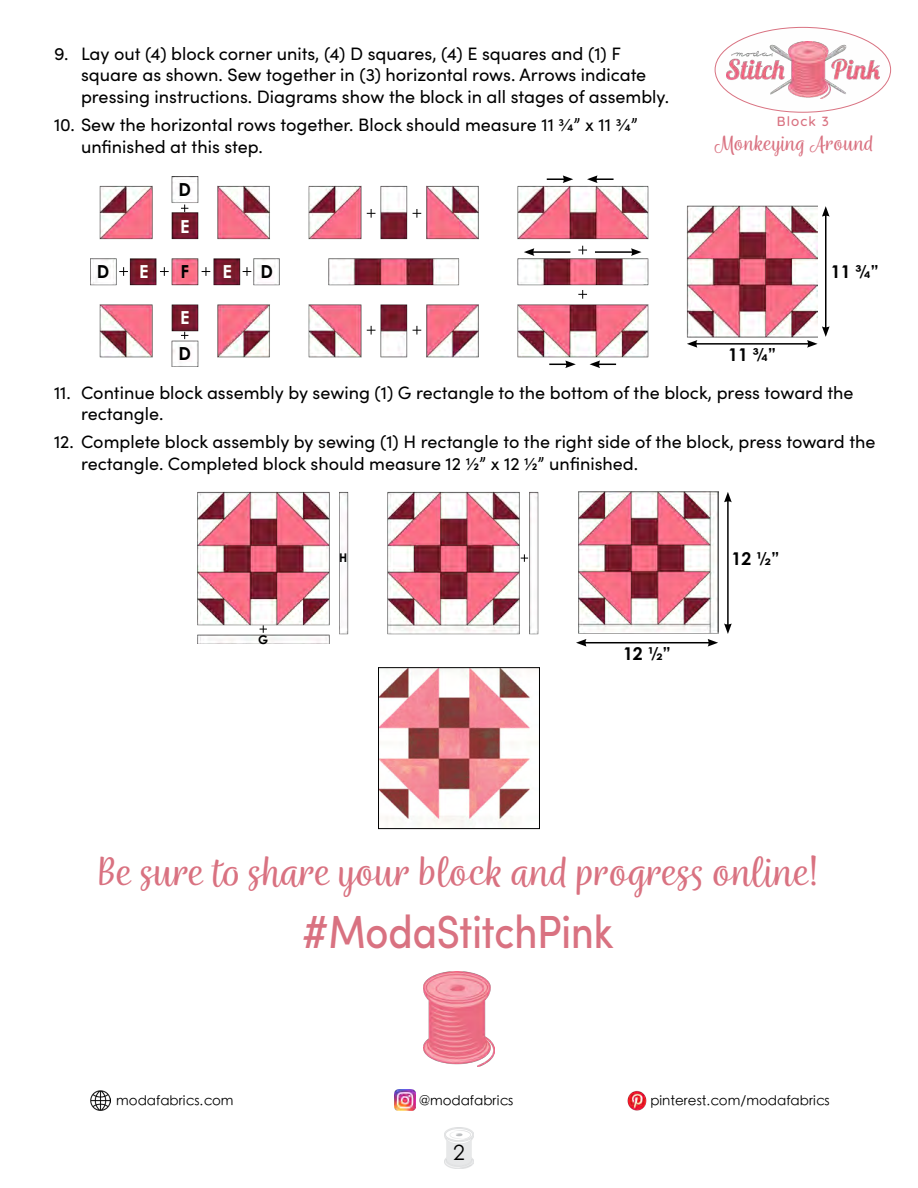
<style>
.page{position:relative;width:918px;height:1188px;background:#fff}
.page>*{position:absolute;margin:0;border:0;box-sizing:border-box;transform-origin:0 0}
.t1{font:46.5px "Wreath";color:#d97281}
.t2{font:condensed 46.5px "Sofia Pro";color:#d97281}
.t3{font:24px "Wreath";letter-spacing:.01em;color:#d97281}
.t4{font:21px "Century Gothic Pro";color:#000}
.t5{font:18px/21.6px "Sofia Pro";color:#000}
.t6{font:700 18px "Century Gothic Pro";color:#000}
.t7{font:700 18px "Century Gothic Pro";color:#fff}
.t8{font:700 17.55px "Century Gothic Pro";color:#000}
.t9{font:13.5px "ST Heiti";color:#000}
.t10{font:500 13.5px "Quicksand";letter-spacing:.08em;color:#d97281}
.t11{font:700 12px "Century Gothic Pro";color:#000}
</style>
<div class="page">
<img style="left:444px;top:1128px;width:30px;height:40px">
<img style="left:726px;top:41px;width:154px;height:57px">
<img style="left:423px;top:971px;width:72px;height:95px">
<img style="left:627px;top:1091px;width:20px;height:20px">
<img style="left:90px;top:1090px;width:21px;height:21px">
<img style="left:395px;top:1090px;width:21px;height:21px">
<img style="left:380px;top:669px;width:158px;height:158px">
<div style="left:378px;top:667px;width:162px;height:162px;border:1px solid #000"></div>
<img style="left:90px;top:177px;width:728px;height:189px">
<hr style="left:695px;top:343px;width:114px;height:2px;background:#000">
<svg style="left:687px;top:340px;width:10px;height:8px"></svg>
<hr style="left:825px;top:214px;width:2px;height:115px;background:#000">
<svg style="left:822px;top:206px;width:8px;height:11px"></svg>
<svg style="left:807px;top:326px;width:23px;height:22px"></svg>
<svg style="left:119px;top:267px;width:9px;height:9px"></svg>
<svg style="left:160px;top:267px;width:9px;height:9px"></svg>
<svg style="left:202px;top:267px;width:8px;height:9px"></svg>
<svg style="left:243px;top:267px;width:8px;height:9px"></svg>
<svg style="left:181px;top:205px;width:7px;height:7px"></svg>
<svg style="left:181px;top:332px;width:7px;height:7px"></svg>
<svg style="left:367px;top:209px;width:8px;height:9px"></svg>
<svg style="left:413px;top:209px;width:8px;height:9px"></svg>
<svg style="left:367px;top:326px;width:8px;height:9px"></svg>
<svg style="left:413px;top:326px;width:8px;height:9px"></svg>
<svg style="left:578px;top:246px;width:9px;height:8px"></svg>
<svg style="left:578px;top:290px;width:9px;height:9px"></svg>
<img style="left:197px;top:492px;width:521px;height:152px">
<svg style="left:260px;top:625px;width:7px;height:8px"></svg>
<svg style="left:521px;top:554px;width:7px;height:8px"></svg>
<hr style="left:584px;top:642px;width:126px;height:1px;background:#000">
<svg style="left:576px;top:639px;width:11px;height:8px"></svg>
<svg style="left:708px;top:639px;width:10px;height:8px"></svg>
<hr style="left:727px;top:500px;width:2px;height:126px;background:#000">
<svg style="left:724px;top:492px;width:8px;height:10px"></svg>
<svg style="left:724px;top:623px;width:8px;height:11px"></svg>
<hr style="left:718px;top:492px;width:1px;height:141px;background:#000">
<svg style="left:587px;top:175px;width:27px;height:8px"></svg>
<svg style="left:547px;top:175px;width:26px;height:8px"></svg>
<svg style="left:590px;top:360px;width:26px;height:8px"></svg>
<svg style="left:549px;top:360px;width:27px;height:8px"></svg>
<hr style="left:532px;top:251px;width:38px;height:2px;background:#000">
<svg style="left:524px;top:248px;width:10px;height:8px"></svg>
<hr style="left:595px;top:251px;width:38px;height:2px;background:#000">
<svg style="left:631px;top:248px;width:11px;height:8px"></svg>
<p class="t5" style="left:81px;top:41px;width:590px;text-indent:-27px">9. Lay out (4) block corner units, (4) D squares, (4) E squares and (1) F square as shown. Sew together in (3) horizontal rows. Arrows indicate pressing instructions. Diagrams show the block in all stages of assembly.</p>
<p class="t5" style="left:81px;top:113px;width:558px;text-indent:-27px">10. Sew the horizontal rows together. Block should measure 11 ¾” x 11 ¾” unfinished at this step.</p>
<p class="t6" style="left:178px;top:179px;width:14px">D</p>
<p class="t7" style="left:180px;top:216px;width:11px">E</p>
<p class="t6" style="left:97px;top:260px;width:14px">D</p>
<p class="t6" style="left:260px;top:260px;width:14px">D</p>
<p class="t7" style="left:139px;top:260px;width:11px">E</p>
<p class="t7" style="left:223px;top:260px;width:11px">E</p>
<p class="t6" style="left:180px;top:260px;width:10px">F</p>
<p class="t7" style="left:180px;top:306px;width:11px">E</p>
<p class="t6" style="left:178px;top:343px;width:14px">D</p>
<p class="t10" style="left:777px;top:110px;width:53px">Block 3</p>
<h2 class="t3" style="left:714px;top:129px;width:161px">Monkeying Around</h2>
<p class="t8" style="left:728px;top:343px;width:49px">11 3/4”</p>
<p class="t8" style="left:831px;top:261px;width:49px">11 3/4”</p>
<p class="t5" style="left:81px;top:380px;width:774px;text-indent:-27px">11. Continue block assembly by sewing (1) G rectangle to the bottom of the block, press toward the rectangle.</p>
<p class="t5" style="left:81px;top:430px;width:796px;text-indent:-27px">12. Complete block assembly by sewing (1) H rectangle to the right side of the block, press toward the rectangle. Completed block should measure 12 ½” x 12 ½” unfinished.</p>
<p class="t11" style="left:258px;top:632px;width:12px">G</p>
<p class="t11" style="left:339px;top:551px;width:10px">H</p>
<p class="t8" style="left:732px;top:547px;width:49px">12 1/2”</p>
<p class="t8" style="left:623px;top:642px;width:49px">12 1/2”</p>
<h1 class="t1" style="left:97px;top:844px;width:723px">Be sure to share your block and progress online!</h1>
<h1 class="t2" style="left:302px;top:902px;width:313px">#ModaStitchPink</h1>
<p class="t9" style="left:116px;top:1094px;width:119px">modafabrics.com</p>
<p class="t9" style="left:418px;top:1094px;width:97px">@modafabrics</p>
<p class="t9" style="left:650px;top:1094px;width:181px">pinterest.com/modafabrics</p>
<p class="t4" style="left:453px;top:1140px;width:13px">2</p>
</div>
